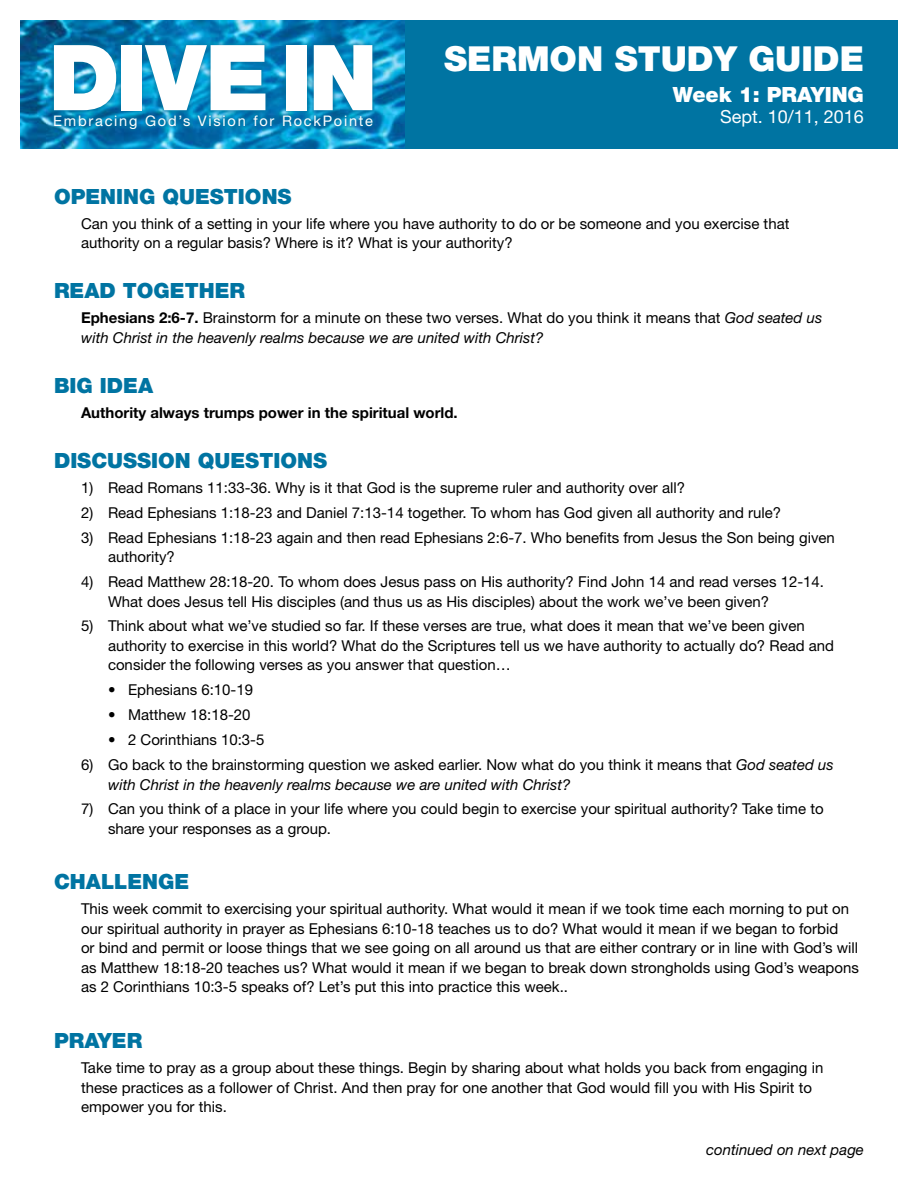
<style>
.page{position:relative;width:918px;height:1188px;background:#fff}
.page>*{position:absolute;margin:0;border:0;box-sizing:border-box;transform-origin:0 0}
.t1{font:900 91.2px "Helvetica Neue LT Std";letter-spacing:-.02em;color:#fff}
.t2{font:900 34.5px "Helvetica Neue LT Std";color:#fff}
.t3{font:900 21px "Helvetica Neue LT Std";color:#0074a2}
.t4{font:900 21px "Helvetica Neue LT Std";color:#fff}
.t5{font:18px "Helvetica Neue LT Std";color:#fff}
.t6{font:15px/19.5px "Helvetica Neue LT Std";color:#000}
.t7{font:italic 15px/19.5px "Helvetica Neue LT Std";color:#000}
.t8{font:700 15px "Helvetica Neue LT Std";color:#000}
.t9{font:14.55px "Helvetica Neue LT Std";letter-spacing:.12em;color:#fff}
.s1{font-weight:700;font-style:normal}
.s2{font-style:normal}
.s3{font-style:italic}
</style>
<div class="page">
<img style="left:20px;top:20px;width:385px;height:128px">
<div style="left:405px;top:20px;width:493px;height:128px;background:#0074a2"></div>
<div style="left:49px;top:40px;width:328px;height:76px;background:#0074a2;opacity:.75"></div>
<div style="left:50px;top:111px;width:327px;height:22px;background:#0074a2;opacity:.75"></div>
<h1 class="t1" style="left:49px;top:23px;width:330px">DIVE IN</h1>
<p class="t9" style="left:53px;top:112px;width:321px">Embracing God’s Vision for RockPointe</p>
<h2 class="t2" style="left:444px;top:38px;width:421px">SERMON STUDY GUIDE</h2>
<h3 class="t4" style="left:673px;top:82px;width:193px">Week 1: PRAYING</h3>
<p class="t5" style="left:720px;top:106px;width:145px">Sept. 10/11, 2016</p>
<h3 class="t3" style="left:54px;top:184px;width:239px">OPENING QUESTIONS</h3>
<p class="t6" style="left:81px;top:214px;width:710px">Can you think of a setting in your life where you have authority to do or be someone and you exercise that authority on a regular basis? Where is it? What is your authority?</p>
<h3 class="t3" style="left:54px;top:278px;width:193px">READ TOGETHER</h3>
<p class="t7" style="left:81px;top:308px;width:743px"><span class="s1">Ephesians 2:6-7.</span> <span class="s2">Brainstorm for a minute on these two verses. What do you think it means that</span> God seated us with Christ in the heavenly realms because we are united with Christ?</p>
<h3 class="t3" style="left:54px;top:373px;width:101px">BIG IDEA</h3>
<p class="t8" style="left:81px;top:403px;width:378px">Authority always trumps power in the spiritual world.</p>
<h3 class="t3" style="left:54px;top:448px;width:275px">DISCUSSION QUESTIONS</h3>
<p class="t6" style="left:81px;top:478px;width:606px">1) Read Romans 11:33-36. Why is it that God is the supreme ruler and authority over all?</p>
<p class="t6" style="left:81px;top:503px;width:702px">2) Read Ephesians 1:18-23 and Daniel 7:13-14 together. To whom has God given all authority and rule?</p>
<p class="t6" style="left:108px;top:527px;width:728px;text-indent:-27px">3) Read Ephesians 1:18-23 again and then read Ephesians 2:6-7. Who benefits from Jesus the Son being given authority?</p>
<p class="t6" style="left:108px;top:572px;width:718px;text-indent:-27px">4) Read Matthew 28:18-20. To whom does Jesus pass on His authority? Find John 14 and read verses 12-14.<br>What does Jesus tell His disciples (and thus us as His disciples) about the work we’ve been given?</p>
<p class="t6" style="left:108px;top:616px;width:728px;text-indent:-27px">5) Think about what we’ve studied so far. If these verses are true, what does it mean that we’ve been given authority to exercise in this world? What do the Scriptures tell us we have authority to actually do? Read and consider the following verses as you answer that question…</p>
<p class="t6" style="left:108px;top:680px;width:147px">• Ephesians 6:10-19</p>
<p class="t6" style="left:108px;top:705px;width:144px">• Matthew 18:18-20</p>
<p class="t6" style="left:108px;top:730px;width:158px">• 2 Corinthians 10:3-5</p>
<p class="t6" style="left:108px;top:755px;width:727px;text-indent:-27px">6) Go back to the brainstorming question we asked earlier. Now what do you think it means that <span class="s3">God seated us with Christ in the heavenly realms because we are united with Christ?</span></p>
<p class="t6" style="left:108px;top:799px;width:717px;text-indent:-27px">7) Can you think of a place in your life where you could begin to exercise your spiritual authority? Take time to share your responses as a group.</p>
<h3 class="t3" style="left:54px;top:869px;width:137px">CHALLENGE</h3>
<p class="t6" style="left:81px;top:899px;width:779px">This week commit to exercising your spiritual authority. What would it mean if we took time each morning to put on our spiritual authority in prayer as Ephesians 6:10-18 teaches us to do? What would it mean if we began to forbid<br>or bind and permit or loose things that we see going on all around us that are either contrary or in line with God’s will as Matthew 18:18-20 teaches us? What would it mean if we began to break down strongholds using God’s weapons as 2 Corinthians 10:3-5 speaks of? Let’s put this into practice this week..</p>
<h3 class="t3" style="left:54px;top:1028px;width:90px">PRAYER</h3>
<p class="t6" style="left:81px;top:1058px;width:744px">Take time to pray as a group about these things. Begin by sharing about what holds you back from engaging in these practices as a follower of Christ. And then pray for one another that God would fill you with His Spirit to empower you for this.</p>
<p class="t7" style="left:706px;top:1140px;width:159px">continued on next page</p>
</div>
